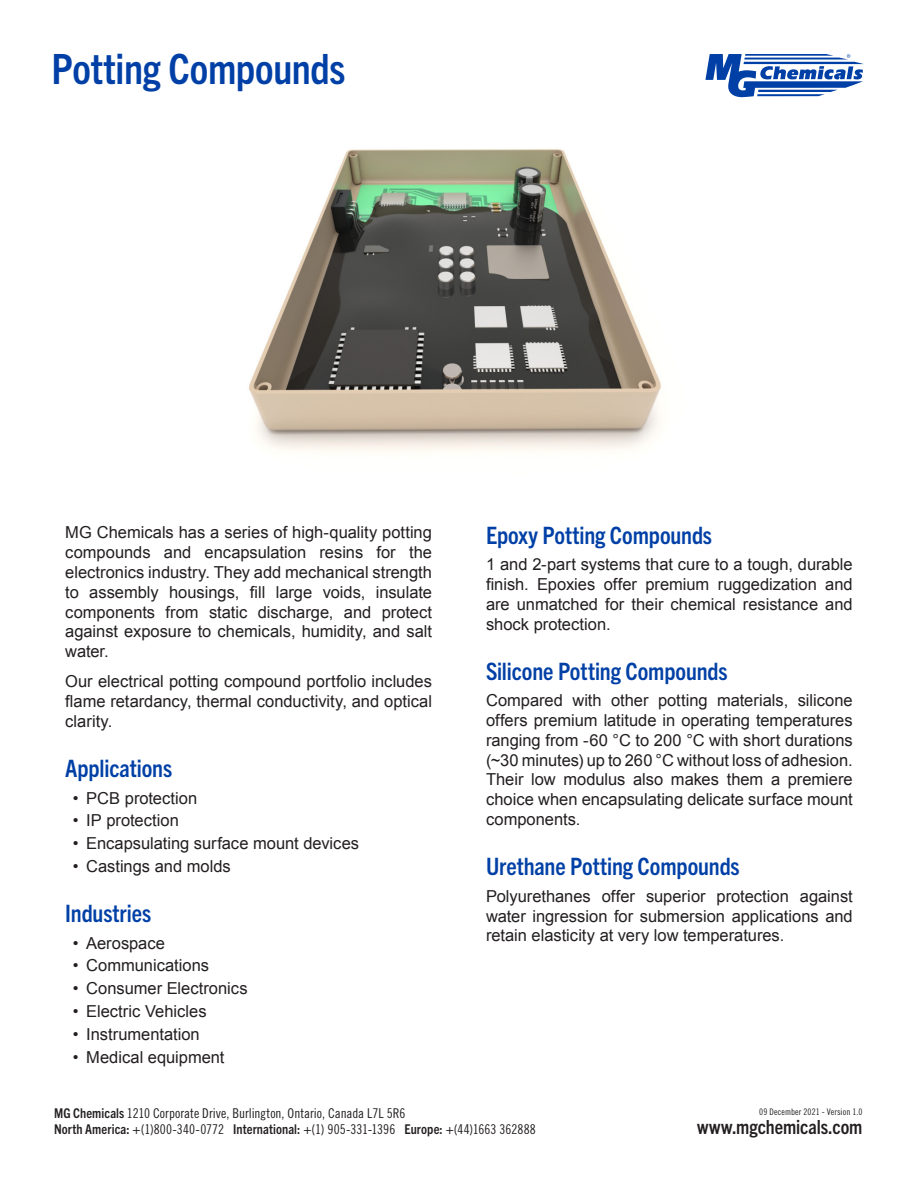
<style>
.page{position:relative;width:918px;height:1188px;background:#fff}
.page>*{position:absolute;margin:0;border:0;box-sizing:border-box;transform-origin:0 0}
.t1{font:700 condensed 41.85px "Trade Gothic Next LT Pro";letter-spacing:-.01em;color:#0040a6}
.CDS-H3{font:700 condensed 24px "Trade Gothic Next LT Pro";letter-spacing:-.005em;color:#0040a6}
.CDS-H4{font:700 condensed 24px "Trade Gothic Next LT Pro";letter-spacing:-.005em;color:#0040a6}
.t2{font:700 condensed 19.5px "Trade Gothic Next LT Pro";letter-spacing:-.005em;color:#231f20}
.CDS-Body_Text_1st_Pa{font:16.5px/19.8px "Arial";color:#231f20;text-align:justify}
.CDS-Body_Text{font:16.5px/19.8px "Arial";color:#231f20;text-align:justify}
.CDS-Bullet_List{font:16.5px "Arial";color:#231f20}
.t3{font:13.5px/16.2px "Trade Gothic LT Std Cn 18";color:#231f20}
.t4{font:9px "Trade Gothic LT Std Cn 18";letter-spacing:.015em;color:#231f20}
.s1{font-family:"Trade Gothic Next LT Pro";font-weight:700;font-stretch:condensed}
</style>
<div class="page">
<svg style="left:705px;top:54px;width:159px;height:43px"></svg>
<img style="left:249px;top:149px;width:412px;height:304px">
<h1 class="t1" style="left:52px;top:40px;width:295px">Potting Compounds</h1>
<p class="CDS-Body_Text" style="left:65px;top:523px;width:368px">MG Chemicals has a series of high-quality potting compounds and encapsulation resins for the electronics industry. They add mechanical strength to assembly housings, fill large voids, insulate components from static discharge, and protect against exposure to chemicals, humidity, and salt water.</p>
<p class="CDS-Body_Text" style="left:65px;top:672px;width:368px">Our electrical potting compound portfolio includes flame retardancy, thermal conductivity, and optical clarity.</p>
<p class="CDS-H3" style="left:65px;top:752px;width:108px">Applications</p>
<p class="CDS-Bullet_List" style="left:73px;top:787px;width:126px">• PCB protection</p>
<p class="CDS-Bullet_List" style="left:73px;top:810px;width:108px">• IP protection</p>
<p class="CDS-Bullet_List" style="left:73px;top:833px;width:288px">• Encapsulating surface mount devices</p>
<p class="CDS-Bullet_List" style="left:73px;top:855px;width:160px">• Castings and molds</p>
<p class="CDS-H3" style="left:65px;top:897px;width:88px">Industries</p>
<p class="CDS-Bullet_List" style="left:73px;top:932px;width:94px">• Aerospace</p>
<p class="CDS-Bullet_List" style="left:73px;top:955px;width:138px">• Communications</p>
<p class="CDS-Bullet_List" style="left:73px;top:978px;width:176px">• Consumer Electronics</p>
<p class="CDS-Bullet_List" style="left:73px;top:1000px;width:136px">• Electric Vehicles</p>
<p class="CDS-Bullet_List" style="left:73px;top:1023px;width:129px">• Instrumentation</p>
<p class="CDS-Bullet_List" style="left:73px;top:1046px;width:153px">• Medical equipment</p>
<p class="CDS-H4" style="left:486px;top:519px;width:228px">Epoxy Potting Compounds</p>
<p class="CDS-Body_Text_1st_Pa" style="left:486px;top:555px;width:368px">1 and 2-part systems that cure to a tough, durable finish. Epoxies offer premium ruggedization and are unmatched for their chemical resistance and shock protection.</p>
<p class="CDS-H3" style="left:486px;top:655px;width:243px">Silicone Potting Compounds</p>
<p class="CDS-Body_Text_1st_Pa" style="left:486px;top:691px;width:368px">Compared with other potting materials, silicone offers premium latitude in operating temperatures ranging from -60 °C to 200 °C with short durations (~30 minutes) up to 260 °C without loss of adhesion.<br>Their low modulus also makes them a premiere choice when encapsulating delicate surface mount components.</p>
<p class="CDS-H3" style="left:486px;top:850px;width:255px">Urethane Potting Compounds</p>
<p class="CDS-Body_Text_1st_Pa" style="left:486px;top:886px;width:368px">Polyurethanes offer superior protection against water ingression for submersion applications and retain elasticity at very low temperatures.</p>
<p class="t3" style="left:54px;top:1105px;width:483px"><span class="s1">MG Chemicals</span> 1210 Corporate Drive, Burlington, Ontario, Canada L7L 5R6<br><span class="s1">North America:</span> +(1)800-340-0772 <span class="s1">International:</span> +(1) 905-331-1396 <span class="s1">Europe:</span> +(44)1663 362888</p>
<p class="t4" style="left:759px;top:1106px;width:105px">09 December 2021 - Version 1.0</p>
<p class="t2" style="left:697px;top:1114px;width:167px">www.mgchemicals.com</p>
</div>
